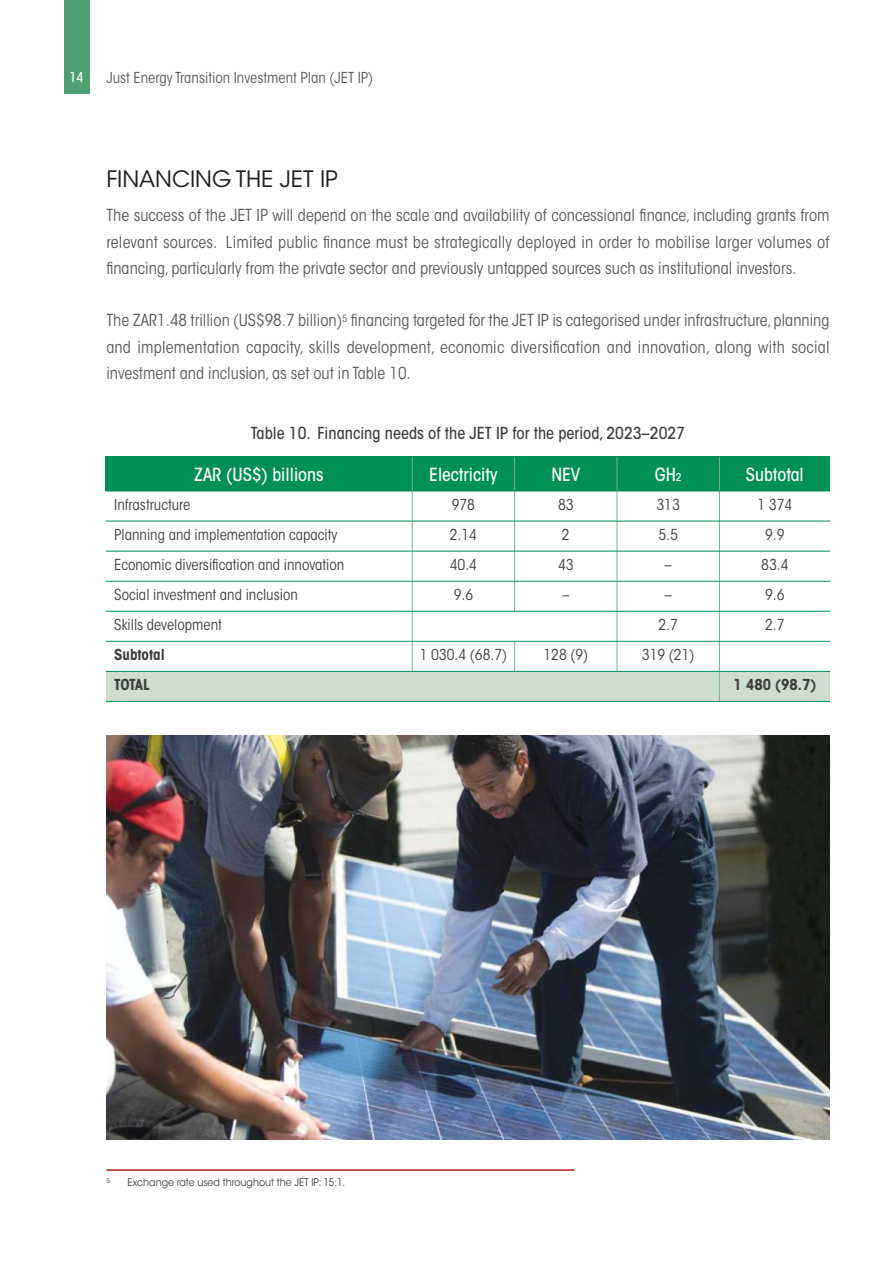
<style>
.page{position:relative;width:893px;height:1263px;background:#fff}
.page>*{position:absolute;margin:0;border:0;box-sizing:border-box;transform-origin:0 0}
.t1{font:22.5px "ITC Avant Garde Std";color:#221f1f}
.t2{font:500 condensed 18px "ITC Avant Garde Std";color:#fff}
.t3{font:condensed 16.5px/26.2px "ITC Avant Garde Std";color:#57595a;text-align:justify}
.t4{font:500 condensed 16.5px "ITC Avant Garde Std";color:#3f3f40}
.t5{font:condensed 15px "ITC Avant Garde Std";color:#3f3f40}
.t6{font:condensed 15px "ITC Avant Garde Std";color:#57595a}
.t7{font:700 condensed 15px "ITC Avant Garde Std";color:#3f3f40}
.t8{font:500 condensed 13.5px "ITC Avant Garde Std";color:#fff}
.t9{font:10.5px "ITC Avant Garde Std";color:#3f3f40;scale:.9 1}
.t10{font:6.3px "ITC Avant Garde Std";color:#3f3f40}
.s1{font-size:10.8px}
</style>
<div class="page">
<div style="left:64px;top:0;width:25px;height:94px;background:#509f72"></div>
<div style="left:106px;top:457px;width:306px;height:34px;background:#009057"></div>
<div style="left:412px;top:457px;width:102px;height:34px;background:#009057"></div>
<div style="left:514px;top:457px;width:103px;height:34px;background:#009057"></div>
<div style="left:617px;top:457px;width:102px;height:34px;background:#009057"></div>
<div style="left:719px;top:457px;width:111px;height:34px;background:#009057"></div>
<div style="left:106px;top:671px;width:613px;height:31px;background:#ceddd0"></div>
<div style="left:719px;top:671px;width:111px;height:31px;background:#ceddd0"></div>
<hr style="left:412px;top:457px;width:1px;height:215px;background:#7bb08c">
<hr style="left:514px;top:457px;width:1px;height:154px;background:#7bb08c">
<hr style="left:514px;top:641px;width:1px;height:31px;background:#7bb08c">
<hr style="left:616px;top:457px;width:1px;height:215px;background:#7bb08c">
<hr style="left:719px;top:457px;width:1px;height:245px;background:#7bb08c">
<hr style="left:106px;top:456px;width:724px;height:1px;background:#009057">
<hr style="left:106px;top:491px;width:724px;height:1px;background:#009057">
<hr style="left:106px;top:521px;width:724px;height:1px;background:#009057">
<hr style="left:106px;top:551px;width:724px;height:1px;background:#009057">
<hr style="left:106px;top:581px;width:724px;height:1px;background:#009057">
<hr style="left:106px;top:611px;width:724px;height:1px;background:#009057">
<hr style="left:106px;top:641px;width:724px;height:1px;background:#009057">
<hr style="left:106px;top:671px;width:724px;height:1px;background:#009057">
<hr style="left:106px;top:701px;width:724px;height:1px;background:#009057">
<img style="left:106px;top:736px;width:723px;height:404px">
<hr style="left:106px;top:1169px;width:468px;height:2px;background:#bb1d24">
<p class="t8" style="left:69px;top:71px;width:16px">14</p>
<p class="t6" style="left:106px;top:71px;width:268px">Just Energy Transition Investment Plan (JET IP)</p>
<h1 class="t1" style="left:106px;top:169px;width:233px">FINANCING THE JET IP</h1>
<p class="t3" style="left:106px;top:204px;width:724px">The success of the JET IP will depend on the scale and availability of concessional finance, including grants from relevant sources. Limited public finance must be strategically deployed in order to mobilise larger volumes of financing, particularly from the private sector and previously untapped sources such as institutional investors.</p>
<p class="t3" style="left:106px;top:309px;width:724px">The ZAR1.48 trillion (US$98.7 billion)<sup>5</sup> financing targeted for the JET IP is categorised under infrastructure, planning and implementation capacity, skills development, economic diversification and innovation, along with social investment and inclusion, as set out in Table 10.</p>
<p class="t4" style="left:251px;top:425px;width:435px">Table 10. Financing needs of the JET IP for the period, 2023–2027</p>
<p class="t2" style="left:194px;top:466px;width:131px">ZAR (US$) billions</p>
<p class="t2" style="left:429px;top:466px;width:70px">Electricity</p>
<p class="t2" style="left:551px;top:466px;width:30px">NEV</p>
<p class="t2" style="left:654px;top:466px;width:28px">GH<span class="s1">2</span></p>
<p class="t2" style="left:745px;top:466px;width:59px">Subtotal</p>
<p class="t5" style="left:114px;top:498px;width:78px">Infrastructure</p>
<p class="t5" style="left:451px;top:498px;width:25px">978</p>
<p class="t5" style="left:558px;top:498px;width:17px">83</p>
<p class="t5" style="left:656px;top:498px;width:25px">313</p>
<p class="t5" style="left:757px;top:498px;width:36px">1 374</p>
<p class="t5" style="left:114px;top:528px;width:225px">Planning and implementation capacity</p>
<p class="t5" style="left:450px;top:528px;width:29px">2.14</p>
<p class="t5" style="left:562px;top:528px;width:9px">2</p>
<p class="t5" style="left:658px;top:528px;width:21px">5.5</p>
<p class="t5" style="left:765px;top:528px;width:21px">9.9</p>
<p class="t5" style="left:114px;top:558px;width:231px">Economic diversification and innovation</p>
<p class="t5" style="left:450px;top:558px;width:29px">40.4</p>
<p class="t5" style="left:558px;top:558px;width:17px">43</p>
<p class="t5" style="left:664px;top:558px;width:9px">–</p>
<p class="t5" style="left:761px;top:558px;width:29px">83.4</p>
<p class="t5" style="left:114px;top:588px;width:185px">Social investment and inclusion</p>
<p class="t5" style="left:453px;top:588px;width:21px">9.6</p>
<p class="t5" style="left:562px;top:588px;width:9px">–</p>
<p class="t5" style="left:664px;top:588px;width:9px">–</p>
<p class="t5" style="left:765px;top:588px;width:21px">9.6</p>
<p class="t5" style="left:114px;top:618px;width:109px">Skills development</p>
<p class="t5" style="left:658px;top:618px;width:21px">2.7</p>
<p class="t5" style="left:765px;top:618px;width:21px">2.7</p>
<p class="t7" style="left:114px;top:649px;width:52px">Subtotal</p>
<p class="t5" style="left:419px;top:648px;width:89px">1 030.4 (68.7)</p>
<p class="t5" style="left:543px;top:648px;width:46px">128 (9)</p>
<p class="t5" style="left:642px;top:648px;width:54px">319 (21)</p>
<p class="t7" style="left:114px;top:679px;width:37px">TOTAL</p>
<p class="t7" style="left:733px;top:679px;width:84px">1 480 (98.7)</p>
<p class="t10" style="left:106px;top:1178px;width:5px">5</p>
<p class="t9" style="left:128px;top:1178px;width:243px">Exchange rate used throughout the JET IP: 15:1.</p>
</div>
